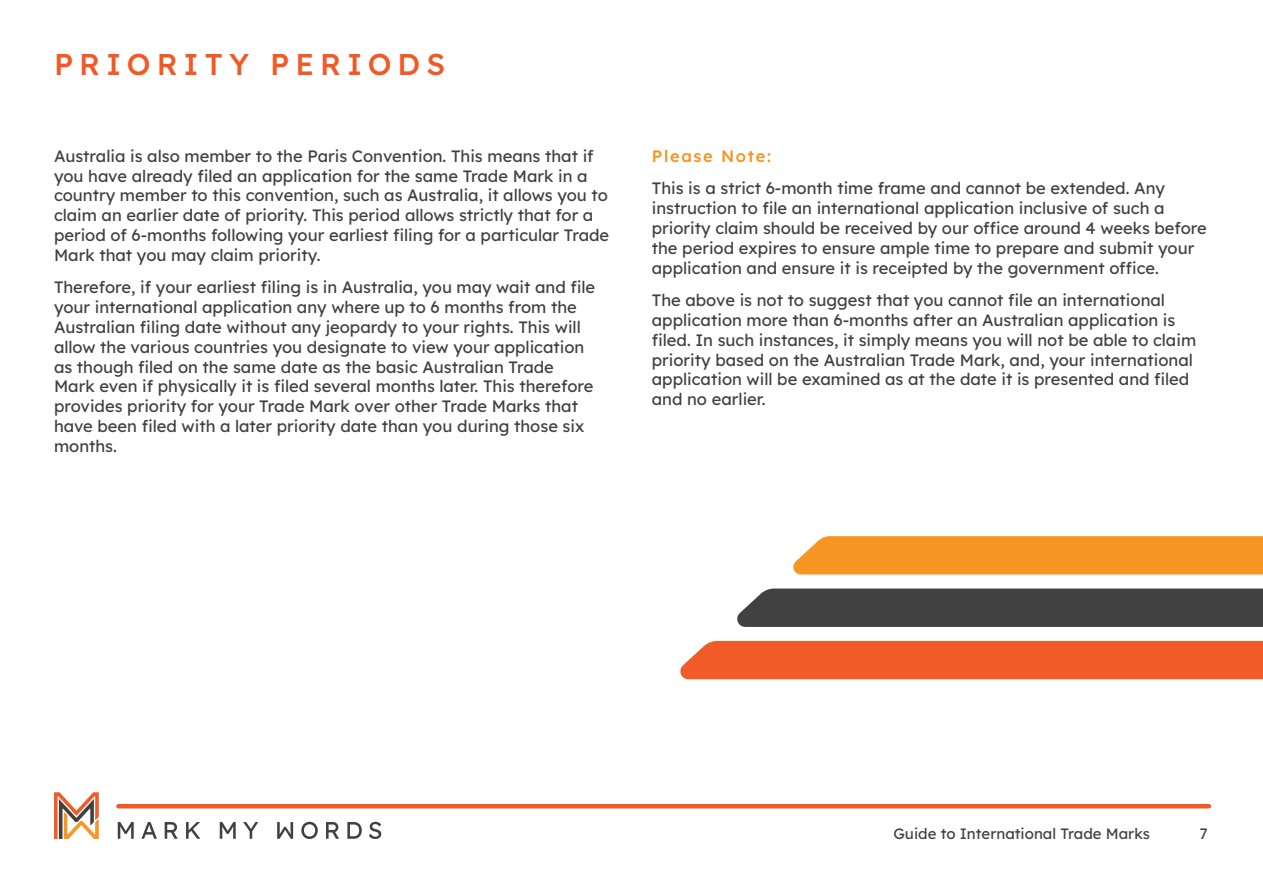
<style>
.page{position:relative;width:1263px;height:893px;background:#fff}
.page>*{position:absolute;margin:0;border:0;box-sizing:border-box;transform-origin:0 0}
.t1{font:500 30px "Lexend Deca";letter-spacing:.2em;color:#f15a26}
.t2{font:16.5px/19.8px "Lexend Deca";color:#414042}
.t3{font:500 16.5px "Lexend Deca";letter-spacing:.1em;color:#f7941f}
.t4{font:15px "Lexend Deca";color:#414042}
</style>
<div class="page">
<svg style="left:118px;top:822px;width:16px;height:17px"></svg>
<svg style="left:141px;top:822px;width:16px;height:17px"></svg>
<svg style="left:165px;top:822px;width:13px;height:17px"></svg>
<svg style="left:186px;top:822px;width:14px;height:17px"></svg>
<svg style="left:220px;top:822px;width:16px;height:17px"></svg>
<svg style="left:243px;top:822px;width:15px;height:17px"></svg>
<svg style="left:277px;top:822px;width:16px;height:17px"></svg>
<svg style="left:301px;top:822px;width:17px;height:17px"></svg>
<svg style="left:326px;top:822px;width:13px;height:17px"></svg>
<svg style="left:347px;top:822px;width:15px;height:17px"></svg>
<svg style="left:369px;top:822px;width:12px;height:17px"></svg>
<svg style="left:54px;top:792px;width:45px;height:47px"></svg>
<hr style="left:118px;top:804px;width:1091px;height:4px;background:#f15a26">
<svg style="left:737px;top:588px;width:526px;height:39px"></svg>
<div style="left:680px;top:641px;width:583px;height:38px;background:#f15b28"></div>
<div style="left:793px;top:536px;width:470px;height:38px;background:#f89624"></div>
<h1 class="t1" style="left:54px;top:43px;width:393px">PRIORITY PERIODS</h1>
<p class="t2" style="left:54px;top:145px;width:557px">Australia is also member to the Paris Convention. This means that if you have already filed an application for the same Trade Mark in a country member to this convention, such as Australia, it allows you to claim an earlier date of priority. This period allows strictly that for a period of 6-months following your earliest filing for a particular Trade Mark that you may claim priority.</p>
<p class="t2" style="left:54px;top:277px;width:543px">Therefore, if your earliest filing is in Australia, you may wait and file your international application any where up to 6 months from the Australian filing date without any jeopardy to your rights. This will allow the various countries you designate to view your application as though filed on the same date as the basic Australian Trade Mark even if physically it is filed several months later. This therefore provides priority for your Trade Mark over other Trade Marks that have been filed with a later priority date than you during those six months.</p>
<p class="t3" style="left:652px;top:144px;width:121px">Please Note:</p>
<p class="t2" style="left:652px;top:178px;width:557px">This is a strict 6-month time frame and cannot be extended. Any instruction to file an international application inclusive of such a priority claim should be received by our office around 4 weeks before the period expires to ensure ample time to prepare and submit your application and ensure it is receipted by the government office.</p>
<p class="t2" style="left:652px;top:289px;width:546px">The above is not to suggest that you cannot file an international application more than 6-months after an Australian application is filed. In such instances, it simply means you will not be able to claim priority based on the Australian Trade Mark, and, your international application will be examined as at the date it is presented and filed and no earlier.</p>
<p class="t4" style="left:893px;top:823px;width:258px">Guide to International Trade Marks</p>
<p class="t4" style="left:1199px;top:822px;width:10px">7</p>
</div>
